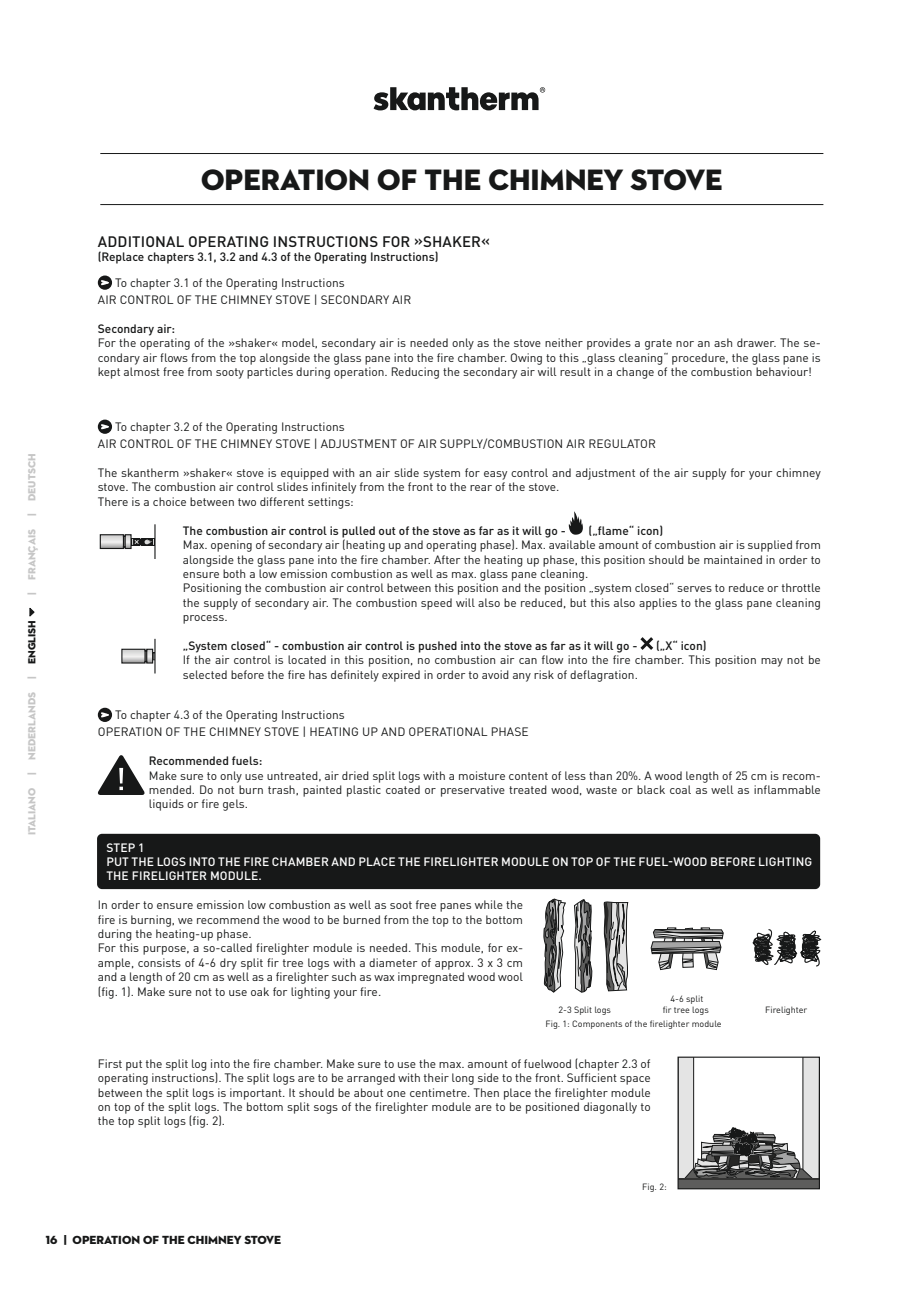
<style>
.page{position:relative;width:906px;height:1289px;background:#fff}
.page>*{position:absolute;margin:0;border:0;box-sizing:border-box;transform-origin:0 0}
.t1{font:30px "Neutraface 2 Display Titling";color:#171818}
.t2{font:500 15px "DIN Pro";letter-spacing:.01em;color:#171818}
.t3{font:12px/14.4px "DIN Pro";color:#171818}
.t4{font:500 12px "DIN Pro";color:#171818}
.t5{font:500 12px/14.4px "DIN Pro";letter-spacing:.01em;color:#fff}
.t6{font:12px "Neutraface 2 Display Titling";color:#171818}
.t7{font:10.5px "Neutraface 2 Display Titling";color:#c6c6c6}
.t8{font:9px/10.8px "DIN Pro";color:#171818;text-align:center}
.s1{color:#171818}
</style>
<div class="page">
<svg style="left:373px;top:87px;width:172px;height:23px"></svg>
<hr style="left:100px;top:204px;width:723px;height:1px;background:#171818">
<hr style="left:100px;top:153px;width:723px;height:1px;background:#171818">
<svg style="left:29px;top:607px;width:6px;height:9px"></svg>
<svg style="left:679px;top:1058px;width:139px;height:120px"></svg>
<div style="left:678px;top:1178px;width:141px;height:10px;background:#343433"></div>
<div style="left:678px;top:1180px;width:141px;height:8px;background:#5d5d5c"></div>
<div style="left:677px;top:1056px;width:143px;height:133px;border:1px solid #171818"></div>
<div style="left:98px;top:834px;width:721px;height:54px;background:#171818;border-radius:4px"></div>
<div style="left:97px;top:833px;width:723px;height:56px;border:2px solid #171818;border-radius:4px"></div>
<svg style="left:98px;top:275px;width:14px;height:15px"></svg>
<svg style="left:101px;top:280px;width:8px;height:5px"></svg>
<div style="left:98px;top:419px;width:14px;height:15px;background:#171818;border-radius:50%"></div>
<svg style="left:101px;top:424px;width:8px;height:5px"></svg>
<svg style="left:569px;top:511px;width:14px;height:23px"></svg>
<svg style="left:640px;top:637px;width:13px;height:13px"></svg>
<div style="left:98px;top:707px;width:14px;height:15px;background:#171818;border-radius:50%"></div>
<svg style="left:101px;top:712px;width:8px;height:5px"></svg>
<svg style="left:650px;top:927px;width:74px;height:43px"></svg>
<svg style="left:603px;top:901px;width:25px;height:90px;background:#919191"></svg>
<svg style="left:574px;top:886px;width:18px;height:107px"></svg>
<svg style="left:543px;top:898px;width:23px;height:95px"></svg>
<svg style="left:752px;top:929px;width:70px;height:38px"></svg>
<svg style="left:98px;top:755px;width:47px;height:40px"></svg>
<svg style="left:121px;top:648px;width:33px;height:16px"></svg>
<hr style="left:154px;top:639px;width:1px;height:34px;background:#171818">
<svg style="left:99px;top:534px;width:55px;height:15px"></svg>
<hr style="left:154px;top:524px;width:1px;height:35px;background:#171818">
<p class="t7" style="left:25px;top:595px;width:143px;rotate:-90deg">| FRANÇAIS | DEUTSCH</p>
<p class="t7" style="left:25px;top:835px;width:217px;rotate:-90deg">ITALIANO | NEDERLANDS | <span class="s1">ENGLISH</span></p>
<h1 class="t1" style="left:201px;top:161px;width:523px">OPERATION OF THE CHIMNEY STOVE</h1>
<p class="t2" style="left:98px;top:229px;width:394px">ADDITIONAL OPERATING INSTRUCTIONS FOR »SHAKER«</p>
<p class="t4" style="left:98px;top:247px;width:342px">(Replace chapters 3.1, 3.2 and 4.3 of the Operating Instructions)</p>
<p class="t3" style="left:98px;top:272px;width:315px;line-height:17.4px;text-indent:17px">To chapter 3.1 of the Operating Instructions<br>AIR CONTROL OF THE CHIMNEY STOVE | SECONDARY AIR</p>
<p class="t4" style="left:98px;top:319px;width:79px">Secondary air:</p>
<p class="t3" style="left:98px;top:335px;width:724px;text-align:justify">For the operating of the »shaker« model, secondary air is needed only as the stove neither provides a grate nor an ash drawer. The se&shy;condary air flows from the top alongside the glass pane into the fire chamber. Owing to this „glass cleaning“ procedure, the glass pane is kept almost free from sooty particles during operation. Reducing the secondary air will result in a change of the combustion behaviour!</p>
<p class="t3" style="left:98px;top:416px;width:559px;line-height:17.4px;text-indent:17px">To chapter 3.2 of the Operating Instructions<br>AIR CONTROL OF THE CHIMNEY STOVE | ADJUSTMENT OF AIR SUPPLY/COMBUSTION AIR REGULATOR</p>
<p class="t3" style="left:98px;top:464px;width:724px">The skantherm »shaker« stove is equipped with an air slide system for easy control and adjustment of the air supply for your chimney stove. The combustion air control slides infinitely from the front to the rear of the stove.<br>There is a choice between two different settings:</p>
<p class="t4" style="left:183px;top:520px;width:384px">The combustion air control is pulled out of the stove as far as it will go -</p>
<p class="t4" style="left:588px;top:520px;width:76px">(„flame“ icon)</p>
<p class="t3" style="left:183px;top:536px;width:639px">Max. opening of secondary air (heating up and operating phase). Max. available amount of combustion air is supplied from alongside the glass pane into the fire chamber. After the heating up phase, this position should be maintained in order to ensure both a low emission combustion as well as max. glass pane cleaning.<br>Positioning the combustion air control between this position and the position „system closed“ serves to reduce or throttle the supply of secondary air. The combustion speed will also be reduced, but this also applies to the glass pane cleaning process.</p>
<p class="t4" style="left:183px;top:636px;width:456px">„System closed“ - combustion air control is pushed into the stove as far as it will go -</p>
<p class="t4" style="left:656px;top:636px;width:52px">(„X“ icon)</p>
<p class="t3" style="left:183px;top:651px;width:639px">If the air control is located in this position, no combustion air can flow into the fire chamber. This position may not be selected before the fire has definitely expired in order to avoid any risk of deflagration.</p>
<p class="t3" style="left:98px;top:704px;width:432px;line-height:17.4px;text-indent:17px">To chapter 4.3 of the Operating Instructions<br>OPERATION OF THE CHIMNEY STOVE | HEATING UP AND OPERATIONAL PHASE</p>
<p class="t4" style="left:149px;top:751px;width:115px">Recommended fuels:</p>
<p class="t3" style="left:149px;top:767px;width:673px;text-align:justify">Make sure to only use untreated, air dried split logs with a moisture content of less than 20%. A wood length of 25 cm is recom&shy;mended. Do not burn trash, painted plastic coated or preservative treated wood, waste or black coal as well as inflammable liquids or fire gels.</p>
<p class="t5" style="left:106px;top:838px;width:707px">STEP 1<br>PUT THE LOGS INTO THE FIRE CHAMBER AND PLACE THE FIRELIGHTER MODULE ON TOP OF THE FUEL-WOOD BEFORE LIGHTING<br>THE FIRELIGHTER MODULE.</p>
<p class="t3" style="left:98px;top:896px;width:427px">In order to ensure emission low combustion as well as soot free panes while the fire is burning, we recommend the wood to be burned from the top to the bottom during the heating-up phase.<br>For this purpose, a so-called firelighter module is needed. This module, for ex&shy;ample, consists of 4-6 dry split fir tree logs with a diameter of approx. 3 x 3 cm and a length of 20 cm as well as a firelighter such as wax impregnated wood wool (fig. 1). Make sure not to use oak for lighting your fire.</p>
<p class="t8" style="left:558px;top:1003px;width:54px">2-3 Split logs</p>
<p class="t8" style="left:663px;top:992px;width:48px">4-6 split<br>fir tree logs</p>
<p class="t8" style="left:765px;top:1003px;width:44px">Firelighter</p>
<p class="t8" style="left:545px;top:1017px;width:178px">Fig. 1: Components of the firelighter module</p>
<p class="t3" style="left:98px;top:1055px;width:554px;text-align:justify">First put the split log into the fire chamber. Make sure to use the max. amount of fuelwood (chapter 2.3 of operating instructions). The split logs are to be arranged with their long side to the front. Sufficient space between the split logs is important. It should be about one centimetre. Then place the firelighter module on top of the split logs. The bottom split sogs of the firelighter module are to be positioned diagonally to the top split logs (fig. 2).</p>
<p class="t6" style="left:46px;top:1232px;width:237px">16 | OPERATION OF THE CHIMNEY STOVE</p>
<p class="t8" style="left:642px;top:1179px;width:26px">Fig. 2:</p>
</div>
